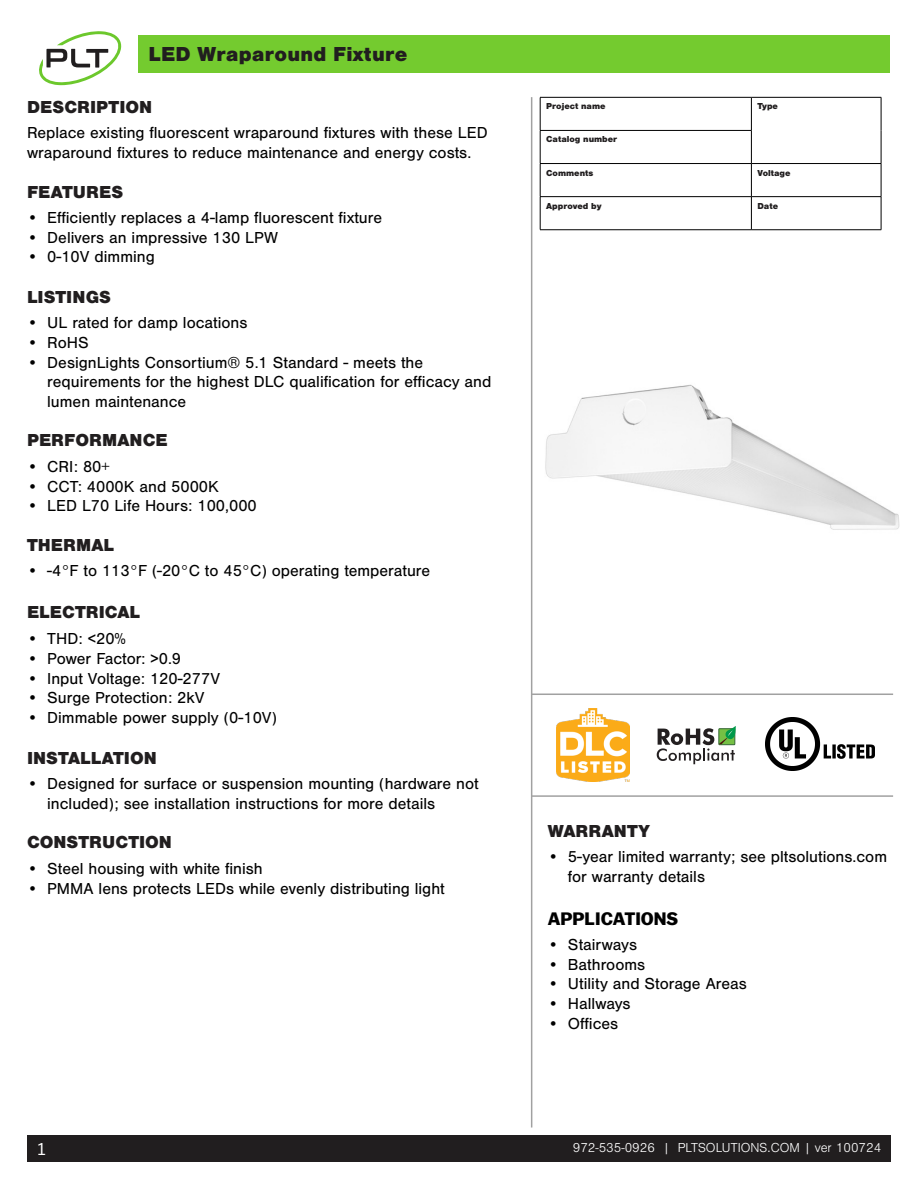
<style>
.page{position:relative;width:918px;height:1188px;background:#fff}
.page>*{position:absolute;margin:0;border:0;box-sizing:border-box;transform-origin:0 0}
.t1{font:900 21px "Nimbus San";letter-spacing:.01em;color:#211e1f}
.PLT_Subheads{font:900 18px "Nimbus San";color:#211e1f}
.t2{font:700 18px "Balto";color:#000}
.t3{font:18px "Balto";color:#fff}
.PLT_Body{font:16.5px/19.8px "Nimbus San";color:#000}
.t4{font:300 13.5px "Nimbus San";color:#fff}
.t5{font:900 9px "Nimbus San";color:#211e1f}
</style>
<div class="page">
<div style="left:27px;top:1135px;width:864px;height:27px;background:#211e1f"></div>
<div style="left:139px;top:35px;width:751px;height:37px;background:#74cb2f"></div>
<hr style="left:531px;top:97px;width:1px;height:1031px;background:#a1a1a1">
<hr style="left:540px;top:97px;width:211px;height:1px;background:#000">
<hr style="left:540px;top:98px;width:1px;height:32px;background:#000">
<hr style="left:751px;top:97px;width:130px;height:1px;background:#000">
<hr style="left:751px;top:98px;width:1px;height:32px;background:#000">
<hr style="left:881px;top:98px;width:1px;height:32px;background:#000">
<hr style="left:540px;top:130px;width:212px;height:1px;background:#000">
<hr style="left:540px;top:131px;width:1px;height:32px;background:#000">
<hr style="left:751px;top:131px;width:1px;height:32px;background:#000">
<hr style="left:881px;top:130px;width:1px;height:33px;background:#000">
<hr style="left:540px;top:163px;width:211px;height:1px;background:#000">
<hr style="left:540px;top:164px;width:1px;height:32px;background:#000">
<hr style="left:751px;top:163px;width:130px;height:1px;background:#000">
<hr style="left:751px;top:164px;width:1px;height:32px;background:#000">
<hr style="left:881px;top:164px;width:1px;height:32px;background:#000">
<hr style="left:540px;top:196px;width:211px;height:1px;background:#000">
<hr style="left:540px;top:197px;width:1px;height:33px;background:#000">
<hr style="left:751px;top:196px;width:130px;height:1px;background:#000">
<hr style="left:751px;top:197px;width:1px;height:33px;background:#000">
<hr style="left:881px;top:197px;width:1px;height:33px;background:#000">
<hr style="left:540px;top:229px;width:211px;height:1px;background:#000">
<hr style="left:751px;top:229px;width:130px;height:1px;background:#000">
<hr style="left:531px;top:694px;width:362px;height:1px;background:#a1a1a1">
<hr style="left:531px;top:795px;width:362px;height:2px;background:#a1a1a1">
<svg style="left:39px;top:31px;width:82px;height:54px"></svg>
<img style="left:545px;top:384px;width:354px;height:146px">
<img style="left:765px;top:717px;width:109px;height:54px">
<svg style="left:657px;top:726px;width:79px;height:38px"></svg>
<img style="left:557px;top:709px;width:72px;height:72px">
<p class="t1" style="left:149px;top:42px;width:260px">LED Wraparound Fixture</p>
<p class="PLT_Subheads" style="left:27px;top:97px;width:127px">DESCRIPTION</p>
<p class="t5" style="left:546px;top:101px;width:61px">Project name</p>
<p class="t5" style="left:757px;top:101px;width:22px">Type</p>
<p class="t5" style="left:546px;top:134px;width:73px">Catalog number</p>
<p class="t5" style="left:546px;top:167px;width:49px">Comments</p>
<p class="t5" style="left:757px;top:167px;width:35px">Voltage</p>
<p class="t5" style="left:546px;top:201px;width:57px">Approved by</p>
<p class="t5" style="left:757px;top:201px;width:22px">Date</p>
<p class="PLT_Body" style="left:27px;top:208px;width:357px">• Efficiently replaces a 4-lamp fluorescent fixture</p>
<p class="PLT_Body" style="left:27px;top:227px;width:253px">• Delivers an impressive 130 LPW</p>
<p class="PLT_Body" style="left:27px;top:247px;width:129px">• 0-10V dimming</p>
<p class="PLT_Body" style="left:27px;top:123px;width:462px">Replace existing fluorescent wraparound fixtures with these LED wraparound fixtures to reduce maintenance and energy costs.</p>
<p class="PLT_Subheads" style="left:27px;top:181px;width:98px">FEATURES</p>
<p class="PLT_Subheads" style="left:27px;top:287px;width:86px">LISTINGS</p>
<p class="PLT_Body" style="left:27px;top:313px;width:222px">• UL rated for damp locations</p>
<p class="PLT_Body" style="left:27px;top:333px;width:63px">• RoHS</p>
<p class="PLT_Body" style="left:47px;top:352px;width:446px;text-indent:-20px">• DesignLights Consortium® 5.1 Standard - meets the requirements for the highest DLC qualification for efficacy and lumen maintenance</p>
<p class="PLT_Subheads" style="left:27px;top:430px;width:142px">PERFORMANCE</p>
<p class="PLT_Body" style="left:27px;top:457px;width:84px">• CRI: 80+</p>
<p class="PLT_Body" style="left:27px;top:476px;width:193px">• CCT: 4000K and 5000K</p>
<p class="PLT_Body" style="left:27px;top:496px;width:231px">• LED L70 Life Hours: 100,000</p>
<p class="PLT_Subheads" style="left:27px;top:534px;width:89px">THERMAL</p>
<p class="PLT_Body" style="left:27px;top:561px;width:405px">• -4°F to 113°F (-20°C to 45°C) operating temperature</p>
<p class="PLT_Subheads" style="left:27px;top:602px;width:115px">ELECTRICAL</p>
<p class="PLT_Body" style="left:27px;top:629px;width:101px">• THD: &lt;20%</p>
<p class="PLT_Body" style="left:27px;top:649px;width:156px">• Power Factor: &gt;0.9</p>
<p class="PLT_Body" style="left:27px;top:669px;width:195px">• Input Voltage: 120-277V</p>
<p class="PLT_Body" style="left:27px;top:688px;width:179px">• Surge Protection: 2kV</p>
<p class="PLT_Body" style="left:27px;top:708px;width:252px">• Dimmable power supply (0-10V)</p>
<p class="PLT_Subheads" style="left:27px;top:747px;width:131px">INSTALLATION</p>
<p class="PLT_Body" style="left:47px;top:774px;width:433px;text-indent:-20px">• Designed for surface or suspension mounting (hardware not included); see installation instructions for more details</p>
<p class="PLT_Subheads" style="left:27px;top:832px;width:147px">CONSTRUCTION</p>
<p class="PLT_Body" style="left:27px;top:859px;width:237px">• Steel housing with white finish</p>
<p class="PLT_Body" style="left:27px;top:879px;width:419px">• PMMA lens protects LEDs while evenly distributing light</p>
<p class="t3" style="left:38px;top:1138px;width:9px">1</p>
<p class="PLT_Subheads" style="left:548px;top:820px;width:104px">WARRANTY</p>
<p class="PLT_Body" style="left:568px;top:847px;width:321px;text-indent:-20px">• 5-year limited warranty; see pltsolutions.com for warranty details</p>
<p class="t2" style="left:548px;top:908px;width:132px">APPLICATIONS</p>
<p class="PLT_Body" style="left:548px;top:935px;width:91px">• Stairways</p>
<p class="PLT_Body" style="left:548px;top:955px;width:99px">• Bathrooms</p>
<p class="PLT_Body" style="left:548px;top:974px;width:200px">• Utility and Storage Areas</p>
<p class="PLT_Body" style="left:548px;top:994px;width:84px">• Hallways</p>
<p class="PLT_Body" style="left:548px;top:1014px;width:72px">• Offices</p>
<p class="t4" style="left:573px;top:1140px;width:310px">972-535-0926 | PLTSOLUTIONS.COM | ver 100724</p>
</div>
